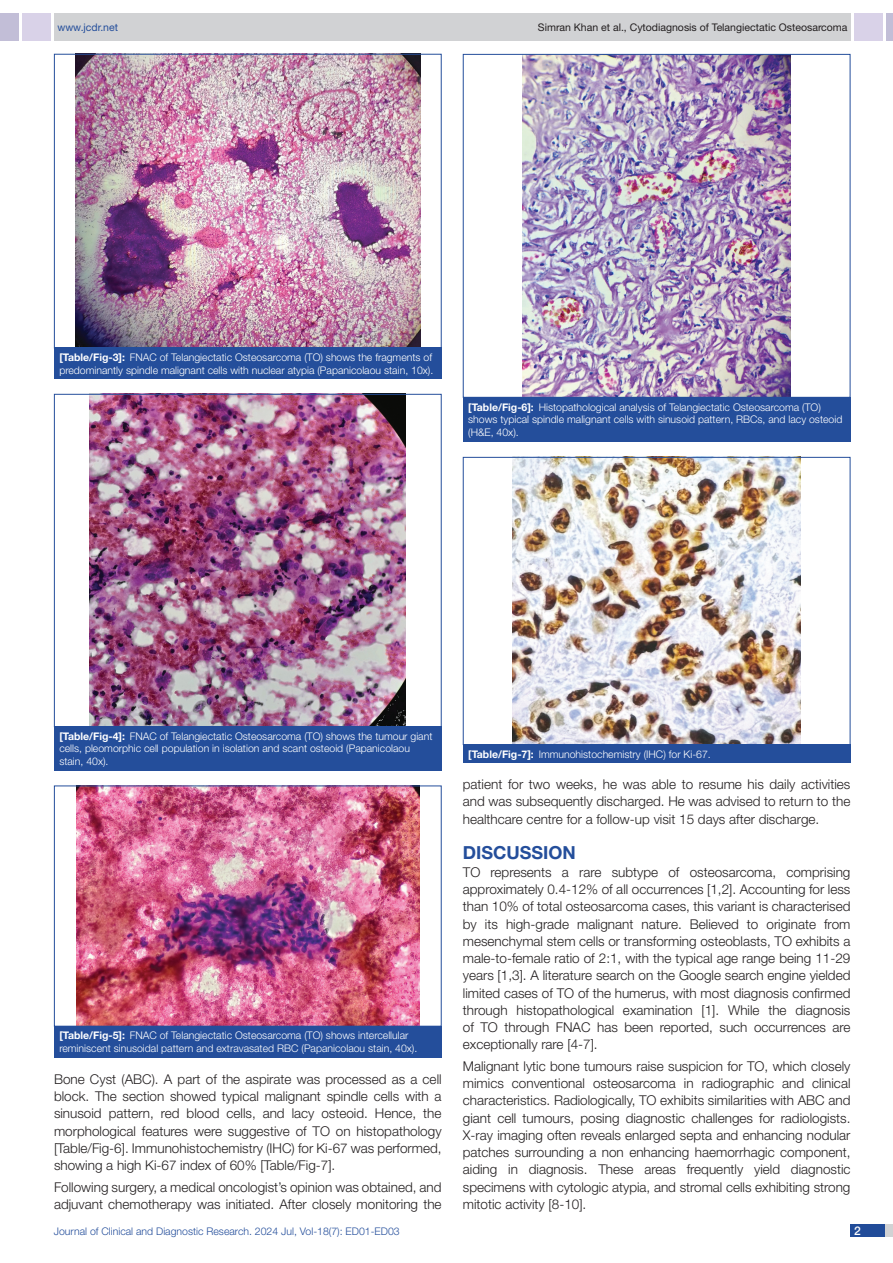
<style>
.page{position:relative;width:893px;height:1263px;background:#fff}
.page>*{position:absolute;margin:0;border:0;box-sizing:border-box;transform-origin:0 0}
.Heading{font:700 18px "Helvetica Neue";color:#244e9b}
.Body_text{font:300 13.5px/17.2px "Helvetica Neue";color:#231f20;text-align:justify}
.t1{font:500 12px "Helvetica Neue";color:#fff}
.TABLE_FIG{font:300 10.5px/12.6px "Helvetica Neue";color:#fff}
.t2{font:300 10.5px "Helvetica Neue";color:#244e9b}
.t3{font:10.5px "Helvetica Neue";color:#231f20}
.t4{font:10.5px "Helvetica Neue";color:#244e9b}
.s1{font-weight:700}
</style>
<div class="page">
<div style="left:54px;top:13px;width:796px;height:28px;background:#d1d2d4"></div>
<div style="left:0;top:13px;width:19px;height:28px;background:#c2bed7"></div>
<div style="left:22px;top:13px;width:29px;height:28px;background:#d9d2e8"></div>
<div style="left:886px;top:13px;width:7px;height:28px;background:#c2bed7"></div>
<div style="left:854px;top:13px;width:29px;height:28px;background:#d9d2e8"></div>
<div style="left:850px;top:1224px;width:43px;height:13px;background:#d1d2d4"></div>
<div style="left:850px;top:1224px;width:35px;height:13px;background:#214c99"></div>
<img style="left:75px;top:56px;width:345px;height:290px">
<div style="left:54px;top:54px;width:388px;height:294px;border:1px solid #244e9b"></div>
<div style="left:54px;top:348px;width:388px;height:31px;background:#244e9b"></div>
<img style="left:90px;top:396px;width:316px;height:329px">
<div style="left:54px;top:726px;width:388px;height:44px;background:#244e9b"></div>
<img style="left:76px;top:787px;width:343px;height:237px">
<div style="left:54px;top:785px;width:388px;height:241px;border:1px solid #244e9b"></div>
<div style="left:54px;top:1026px;width:388px;height:31px;background:#244e9b"></div>
<img style="left:523px;top:56px;width:268px;height:340px">
<div style="left:463px;top:397px;width:387px;height:44px;background:#244e9b"></div>
<img style="left:513px;top:459px;width:287px;height:284px">
<div style="left:463px;top:457px;width:387px;height:288px;border:1px solid #244e9b"></div>
<div style="left:463px;top:744px;width:387px;height:19px;background:#244e9b"></div>
<p class="t4" style="left:57px;top:21px;width:62px">www.jcdr.net</p>
<p class="t3" style="left:538px;top:21px;width:311px">Simran Khan et al., Cytodiagnosis of Telangiectatic Osteosarcoma</p>
<p class="TABLE_FIG" style="left:59px;top:351px;width:375px"><span class="s1">[Table/Fig-3]:</span> FNAC of Telangiectatic Osteosarcoma (TO) shows the fragments of predominantly spindle malignant cells with nuclear atypia (Papanicolaou stain, 10x).</p>
<p class="TABLE_FIG" style="left:468px;top:400px;width:376px"><span class="s1">[Table/Fig-6]:</span> Histopathological analysis of Telangiectatic Osteosarcoma (TO) shows typical spindle malignant cells with sinusoid pattern, RBCs, and lacy osteoid (H&amp;E, 40x).</p>
<p class="TABLE_FIG" style="left:59px;top:729px;width:375px"><span class="s1">[Table/Fig-4]:</span> FNAC of Telangiectatic Osteosarcoma (TO) shows the tumour giant cells, pleomorphic cell population in isolation and scant osteoid (Papanicolaou stain, 40x).</p>
<p class="TABLE_FIG" style="left:59px;top:1029px;width:360px"><span class="s1">[Table/Fig-5]:</span> FNAC of Telangiectatic Osteosarcoma (TO) shows intercellular reminiscent sinusoidal pattern and extravasated RBC (Papanicolaou stain, 40x).</p>
<p class="Body_text" style="left:54px;top:1070px;width:389px">Bone Cyst (ABC). A part of the aspirate was processed as a cell block. The section showed typical malignant spindle cells with a sinusoid pattern, red blood cells, and lacy osteoid. Hence, the morphological features were suggestive of TO on histopathology [Table/Fig-6]. Immunohistochemistry (IHC) for Ki-67 was performed, showing a high Ki-67 index of 60% [Table/Fig-7].</p>
<p class="Body_text" style="left:54px;top:1178px;width:389px">Following surgery, a medical oncologist’s opinion was obtained, and adjuvant chemotherapy was initiated. After closely monitoring the</p>
<p class="TABLE_FIG" style="left:468px;top:747px;width:244px"><span class="s1">[Table/Fig-7]:</span> Immunohistochemistry (IHC) for Ki-67.</p>
<p class="Body_text" style="left:463px;top:775px;width:389px">patient for two weeks, he was able to resume his daily activities and was subsequently discharged. He was advised to return to the healthcare centre for a follow-up visit 15 days after discharge.</p>
<p class="Heading" style="left:463px;top:842px;width:115px">DISCUSSION</p>
<p class="Body_text" style="left:463px;top:863px;width:389px">TO represents a rare subtype of osteosarcoma, comprising approximately 0.4-12% of all occurrences [1,2]. Accounting for less than 10% of total osteosarcoma cases, this variant is characterised by its high-grade malignant nature. Believed to originate from mesenchymal stem cells or transforming osteoblasts, TO exhibits a male-to-female ratio of 2:1, with the typical age range being 11-29 years [1,3]. A literature search on the Google search engine yielded limited cases of TO of the humerus, with most diagnosis confirmed through histopathological examination [1]. While the diagnosis of TO through FNAC has been reported, such occurrences are exceptionally rare [4-7].</p>
<p class="Body_text" style="left:463px;top:1057px;width:389px">Malignant lytic bone tumours raise suspicion for TO, which closely mimics conventional osteosarcoma in radiographic and clinical characteristics. Radiologically, TO exhibits similarities with ABC and giant cell tumours, posing diagnostic challenges for radiologists.<br>X-ray imaging often reveals enlarged septa and enhancing nodular patches surrounding a non enhancing haemorrhagic component, aiding in diagnosis. These areas frequently yield diagnostic specimens with cytologic atypia, and stromal cells exhibiting strong mitotic activity [8-10].</p>
<p class="t2" style="left:54px;top:1225px;width:347px">Journal of Clinical and Diagnostic Research. 2024 Jul, Vol-18(7): ED01-ED03</p>
<p class="t1" style="left:854px;top:1223px;width:8px">2</p>
</div>
